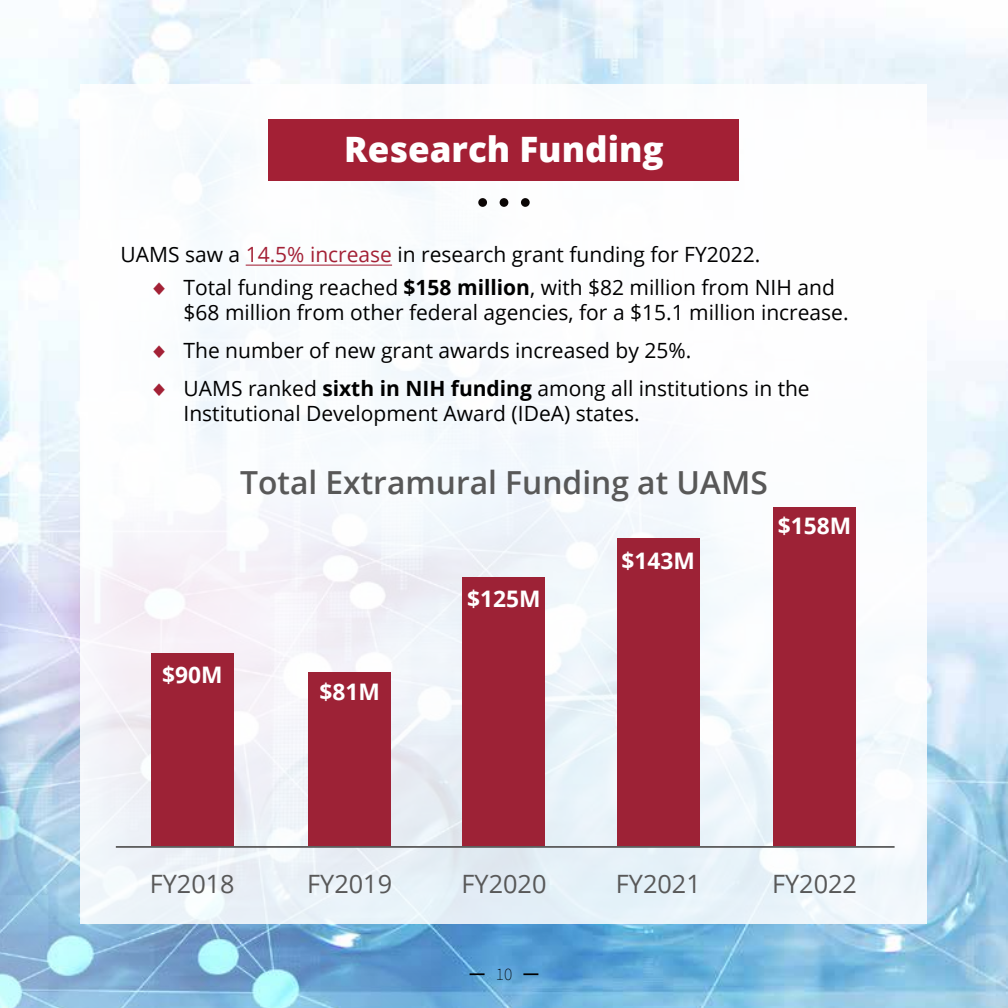
<style>
.page{position:relative;width:1008px;height:1008px;background:#fff}
.page>*{position:absolute;margin:0;border:0;box-sizing:border-box;transform-origin:0 0}
.t1{font:800 35px "Open Sans";color:#fff}
.t2{font:600 31.85px "Open Sans";color:#585858}
.t3{font:25.2px "Open Sans";color:#585858}
.t4{font:700 22.75px "Open Sans";color:#fff}
.t5{font:21px/25.2px "Open Sans";color:#000}
.t6{font:200 17.5px "Source Sans Pro";color:#000}
.s1{color:#a32035}
.s2{color:#a32136}
.s3{font-weight:700}
</style>
<div class="page">
<img style="left:0;top:0;width:1008px;height:1008px">
<div style="left:81px;top:84px;width:847px;height:840px;background:linear-gradient(to bottom,#fff,#ecf1f7)"></div>
<div style="left:478px;top:198px;width:9px;height:9px;background:#0b0605;border-radius:50%"></div>
<div style="left:500px;top:198px;width:8px;height:9px;background:#0b0605;border-radius:50%"></div>
<div style="left:521px;top:198px;width:9px;height:9px;background:#0b0605;border-radius:50%"></div>
<div style="left:269px;top:119px;width:470px;height:62px;background:#a32035"></div>
<hr style="left:246px;top:265px;width:146px;height:1px;background:#a32035">
<div style="left:151px;top:653px;width:82px;height:193px;background:#9d2236"></div>
<div style="left:463px;top:577px;width:82px;height:269px;background:#9d2236"></div>
<div style="left:308px;top:672px;width:83px;height:174px;background:#9d2236"></div>
<hr style="left:116px;top:846px;width:779px;height:2px;background:#585858">
<div style="left:617px;top:539px;width:83px;height:307px;background:#9d2236"></div>
<div style="left:773px;top:507px;width:83px;height:339px;background:#9d2236"></div>
<svg style="left:470px;top:973px;width:15px;height:2px"></svg>
<svg style="left:523px;top:973px;width:15px;height:2px"></svg>
<h1 class="t1" style="left:344px;top:135px;width:321px">Research Funding</h1>
<p class="t5" style="left:121px;top:244px;width:641px">UAMS saw a <span class="s1">14.5% increase</span> in research grant funding for FY2022.</p>
<p class="t5" style="left:184px;top:277px;width:667px;text-indent:-31px"><span class="s2">○</span> Total funding reached <span class="s3">$158 million</span>, with $82 million from NIH and $68 million from other federal agencies, for a $15.1 million increase.</p>
<p class="t5" style="left:152px;top:340px;width:541px"><span class="s2">○</span> The number of new grant awards increased by 25%.</p>
<p class="t5" style="left:184px;top:377px;width:628px;text-indent:-31px"><span class="s2">○</span> UAMS ranked <span class="s3">sixth in NIH funding</span> among all institutions in the<br>Institutional Development Award (IDeA) states.</p>
<h2 class="t2" style="left:240px;top:469px;width:529px">Total Extramural Funding at UAMS</h2>
<p class="t4" style="left:467px;top:590px;width:75px">$125M</p>
<p class="t4" style="left:622px;top:552px;width:75px">$143M</p>
<p class="t4" style="left:778px;top:517px;width:75px">$158M</p>
<p class="t4" style="left:162px;top:665px;width:62px">$90M</p>
<p class="t4" style="left:319px;top:683px;width:62px">$81M</p>
<p class="t3" style="left:150px;top:867px;width:86px">FY2018</p>
<p class="t3" style="left:462px;top:867px;width:86px">FY2020</p>
<p class="t3" style="left:307px;top:867px;width:86px">FY2019</p>
<p class="t6" style="left:496px;top:964px;width:18px">10</p>
<p class="t3" style="left:616px;top:867px;width:86px">FY2021</p>
<p class="t3" style="left:772px;top:867px;width:86px">FY2022</p>
</div>
